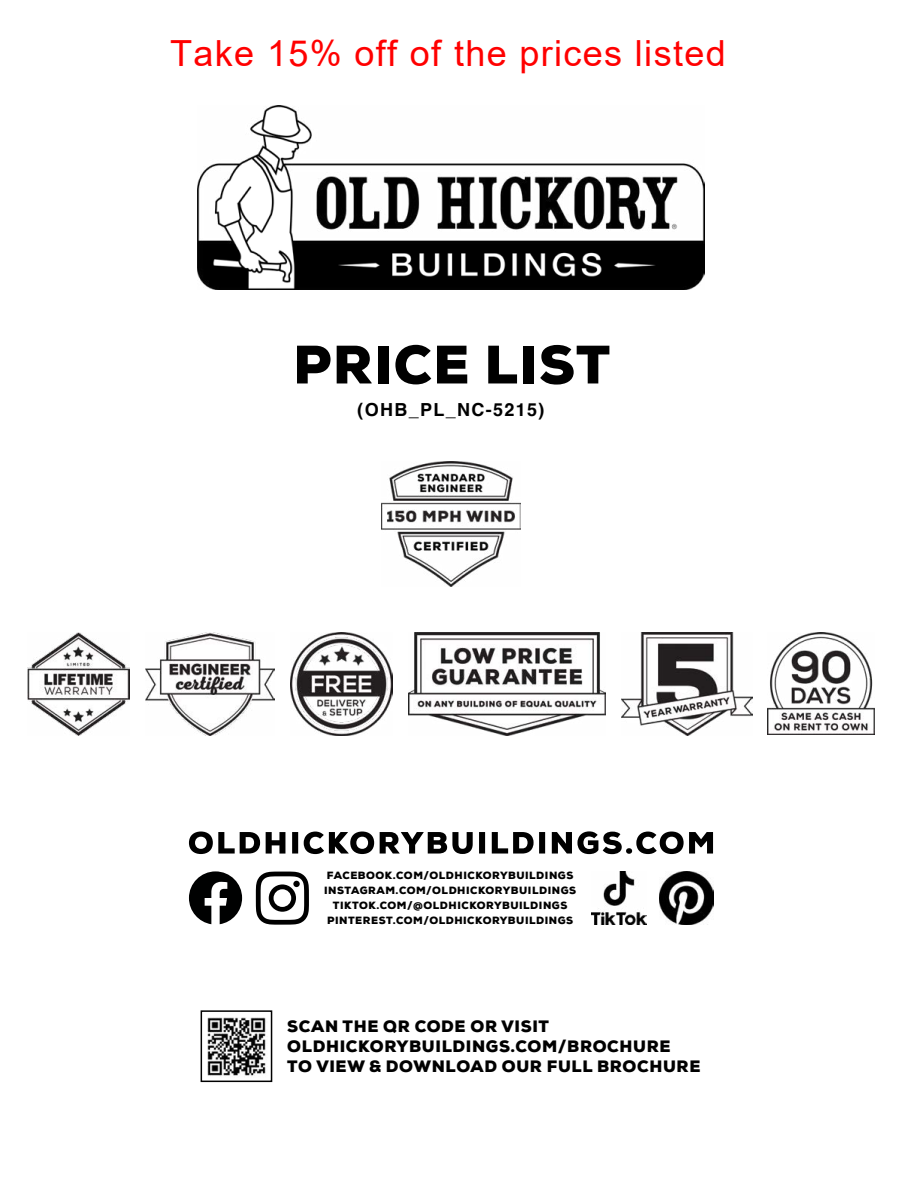
<style>
.page{position:relative;width:902px;height:1188px;background:#fff}
.page>*{position:absolute;margin:0;border:0;box-sizing:border-box;transform-origin:0 0}
.t1{font:900 54px "Nexa";letter-spacing:.025em;color:#000}
.t2{font:36px "Arial";letter-spacing:.04em;color:#f00}
.t3{font:700 18px "Helvetica";letter-spacing:.075em;color:#000}
.t4{font:900 16.5px/19.8px "Nexa";letter-spacing:.04em;color:#000}
.t5{font:900 10.5px/15.3px "Nexa";letter-spacing:.05em;color:#000;text-align:center}
</style>
<div class="page">
<img style="left:197px;top:106px;width:507px;height:184px">
<img style="left:621px;top:632px;width:131px;height:103px">
<img style="left:290px;top:633px;width:103px;height:102px">
<img style="left:768px;top:633px;width:107px;height:102px">
<img style="left:27px;top:633px;width:103px;height:102px">
<img style="left:145px;top:633px;width:129px;height:102px">
<img style="left:408px;top:633px;width:197px;height:102px">
<svg style="left:189px;top:831px;width:524px;height:23px"></svg>
<svg style="left:189px;top:871px;width:53px;height:53px"></svg>
<svg style="left:256px;top:872px;width:53px;height:53px"></svg>
<img style="left:207px;top:1017px;width:59px;height:59px">
<div style="left:201px;top:1010px;width:71px;height:72px;border:2px solid #000"></div>
<img style="left:591px;top:872px;width:55px;height:53px">
<img style="left:660px;top:872px;width:53px;height:53px">
<img style="left:382px;top:462px;width:138px;height:125px">
<h2 class="t2" style="left:170px;top:28px;width:557px">Take 15% off of the prices listed</h2>
<h1 class="t1" style="left:293px;top:330px;width:318px">PRICE LIST</h1>
<h3 class="t3" style="left:357px;top:399px;width:189px">(OHB_PL_NC-5215)</h3>
<p class="t5" style="left:324px;top:867px;width:253px">FACEBOOK.COM/OLDHICKORYBUILDINGS INSTAGRAM.COM/OLDHICKORYBUILDINGS TIKTOK.COM/@OLDHICKORYBUILDINGS PINTEREST.COM/OLDHICKORYBUILDINGS</p>
<h3 class="t4" style="left:287px;top:1017px;width:415px">SCAN THE QR CODE OR VISIT<br>OLDHICKORYBUILDINGS.COM/BROCHURE<br>TO VIEW &amp; DOWNLOAD OUR FULL BROCHURE</h3>
</div>
